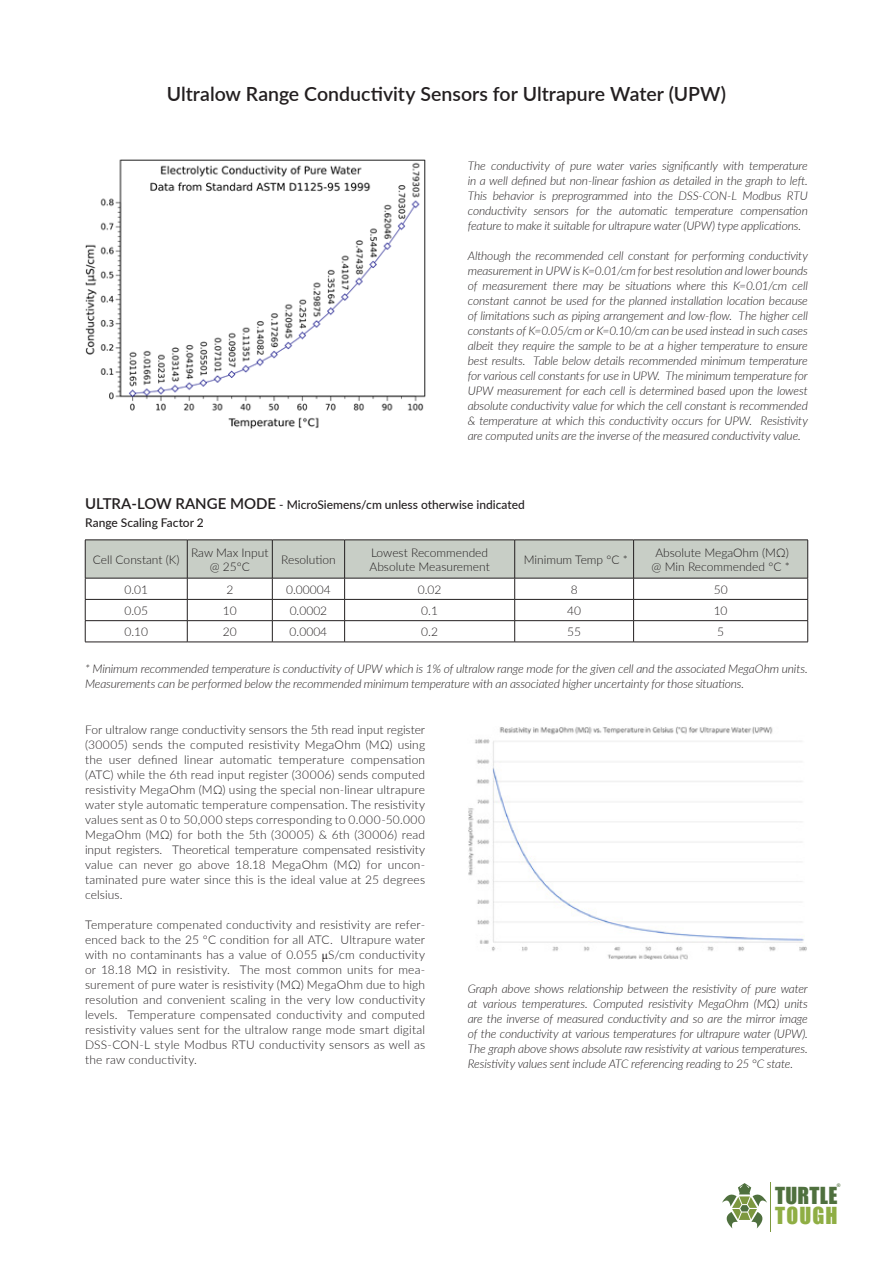
<style>
.page{position:relative;width:893px;height:1263px;background:#fff}
.page>*{position:absolute;margin:0;border:0;box-sizing:border-box;transform-origin:0 0}
.t1{font:21.75px "Impact";letter-spacing:.01em;color:#4f703e}
.t2{font:21.75px "Impact";letter-spacing:.055em;color:#8fae44}
.t3{font:600 19.5px "Lato";color:#231f20}
.t4{font:italic 300 12px/15px "Lato";letter-spacing:-.01em;color:#231f20;text-align:justify}
.t5{font:300 12px/15px "Lato";color:#231f20;text-align:center}
.t6{font:500 12px/18px "Lato";color:#231f20}
.t7{font:4.8px "Impact";color:#50703f}
.s1{font-weight:600;font-size:15px}
.s2{font-family:"Minion Pro";font-weight:400}
.s3{font-style:normal}
</style>
<div class="page">
<hr style="left:770px;top:1182px;width:1px;height:49px;background:#7d983f">
<svg style="left:722px;top:1183px;width:45px;height:45px"></svg>
<img style="left:85px;top:160px;width:340px;height:268px">
<svg style="left:85px;top:540px;width:723px;height:102px"></svg>
<hr style="left:85px;top:642px;width:102px;height:1px;background:#231f20">
<hr style="left:187px;top:642px;width:85px;height:1px;background:#231f20">
<hr style="left:272px;top:642px;width:73px;height:1px;background:#231f20">
<hr style="left:345px;top:642px;width:170px;height:1px;background:#231f20">
<hr style="left:515px;top:642px;width:119px;height:1px;background:#231f20">
<hr style="left:634px;top:642px;width:174px;height:1px;background:#231f20">
<img style="left:468px;top:726px;width:339px;height:233px">
<h2 class="t3" style="left:167px;top:79px;width:561px">Ultralow Range Conductivity Sensors for Ultrapure Water (UPW)</h2>
<p class="t4" style="left:468px;top:157px;width:342px">The conductivity of pure water varies significantly with temperature in a well defined but non-linear fashion as detailed in the graph to left.<br>This behavior is preprogrammed into the DSS-CON-L Modbus RTU conductivity sensors for the automatic temperature compensation feature to make it suitable for ultrapure water (UPW) type applications.</p>
<p class="t4" style="left:468px;top:247px;width:342px">Although the recommended cell constant for performing conductivity measurement in UPW is K=0.01/cm for best resolution and lower bounds of measurement there may be situations where this K=0.01/cm cell constant cannot be used for the planned installation location because of limitations such as piping arrangement and low-flow. The higher cell constants of K=0.05/cm or K=0.10/cm can be used instead in such cases albeit they require the sample to be at a higher temperature to ensure best results. Table below details recommended minimum temperature for various cell constants for use in UPW. The minimum temperature for UPW measurement for each cell is determined based upon the lowest absolute conductivity value for which the cell constant is recommended &amp; temperature at which this conductivity occurs for UPW. Resistivity are computed units are the inverse of the measured conductivity value.</p>
<p class="t6" style="left:85px;top:495px;width:441px"><span class="s1">ULTRA-LOW RANGE MODE</span> - MicroSiemens/cm unless otherwise indicated<br>Range Scaling Factor 2</p>
<p class="t5" style="left:93px;top:552px;width:88px">Cell Constant (K)</p>
<p class="t5" style="left:191px;top:545px;width:79px;line-height:14.4px">Raw Max Input @ 25°C</p>
<p class="t5" style="left:281px;top:552px;width:56px">Resolution</p>
<p class="t5" style="left:370px;top:545px;width:122px;line-height:14.4px;text-align:left">Lowest Recommended<br>Absolute Measurement</p>
<p class="t5" style="left:524px;top:552px;width:106px">Minimum Temp °C *</p>
<p class="t5" style="left:651px;top:545px;width:140px;line-height:14.4px">Absolute MegaOhm (MΩ) @ Min Recommended °C *</p>
<p class="t5" style="left:124px;top:581px;width:25px">0.01</p>
<p class="t5" style="left:226px;top:581px;width:8px">2</p>
<p class="t5" style="left:286px;top:581px;width:46px">0.00004</p>
<p class="t5" style="left:418px;top:581px;width:25px">0.02</p>
<p class="t5" style="left:571px;top:581px;width:8px">8</p>
<p class="t5" style="left:714px;top:581px;width:15px">50</p>
<p class="t5" style="left:124px;top:603px;width:25px">0.05</p>
<p class="t5" style="left:223px;top:603px;width:15px">10</p>
<p class="t5" style="left:290px;top:603px;width:39px">0.0002</p>
<p class="t5" style="left:421px;top:603px;width:18px">0.1</p>
<p class="t5" style="left:567px;top:603px;width:15px">40</p>
<p class="t5" style="left:714px;top:603px;width:15px">10</p>
<p class="t5" style="left:124px;top:624px;width:25px">0.10</p>
<p class="t5" style="left:223px;top:624px;width:15px">20</p>
<p class="t5" style="left:290px;top:624px;width:39px">0.0004</p>
<p class="t5" style="left:421px;top:624px;width:18px">0.2</p>
<p class="t5" style="left:567px;top:624px;width:15px">55</p>
<p class="t5" style="left:717px;top:624px;width:8px">5</p>
<p class="t4" style="left:85px;top:660px;width:724px">* Minimum recommended temperature is conductivity of UPW which is 1% of ultralow range mode for the given cell and the associated MegaOhm units.<br>Measurements can be performed below the recommended minimum temperature with an associated higher uncertainty for those situations.</p>
<p class="t5" style="left:85px;top:722px;width:342px;text-align:justify">For ultralow range conductivity sensors the 5th read input register (30005) sends the computed resistivity MegaOhm (MΩ) using the user defined linear automatic temperature compensation (ATC) while the 6th read input register (30006) sends computed resistivity MegaOhm (MΩ) using the special non-linear ultrapure water style automatic temperature compensation. The resistivity values sent as 0 to 50,000 steps corresponding to 0.000-50.000<br>MegaOhm (MΩ) for both the 5th (30005) &amp; 6th (30006) read input registers. Theoretical temperature compensated resistivity value can never go above 18.18 MegaOhm (MΩ) for uncon&shy;taminated pure water since this is the ideal value at 25 degrees celsius.</p>
<p class="t5" style="left:85px;top:917px;width:342px;text-align:justify">Temperature compenated conductivity and resistivity are refer&shy;enced back to the 25 °C condition for all ATC. Ultrapure water with no contaminants has a value of 0.055 <span class="s2">μ</span>S/cm conductivity or 18.18 MΩ in resistivity. The most common units for mea&shy;surement of pure water is resistivity (MΩ) MegaOhm due to high resolution and convenient scaling in the very low conductivity levels. Temperature compensated conductivity and computed resistivity values sent for the ultralow range mode smart digital DSS-CON-L style Modbus RTU conductivity sensors as well as the raw conductivity.</p>
<p class="t4" style="left:468px;top:980px;width:342px">Graph above shows relationship between the resistivity of pure water at various temperatures. Computed resistivity MegaOhm (M<span class="s3">Ω</span>) units are the inverse of measured conductivity and so are the mirror image of the conductivity at various temperatures for ultrapure water (UPW).<br>The graph above shows absolute raw resistivity at various temperatures.<br>Resistivity values sent include ATC referencing reading to 25 °C state.</p>
<p class="t7" style="left:837px;top:1181px;width:5px">®</p>
<h1 class="t1" style="left:775px;top:1178px;width:64px">TURTLE</h1>
<h1 class="t2" style="left:775px;top:1199px;width:64px">TOUGH</h1>
</div>
